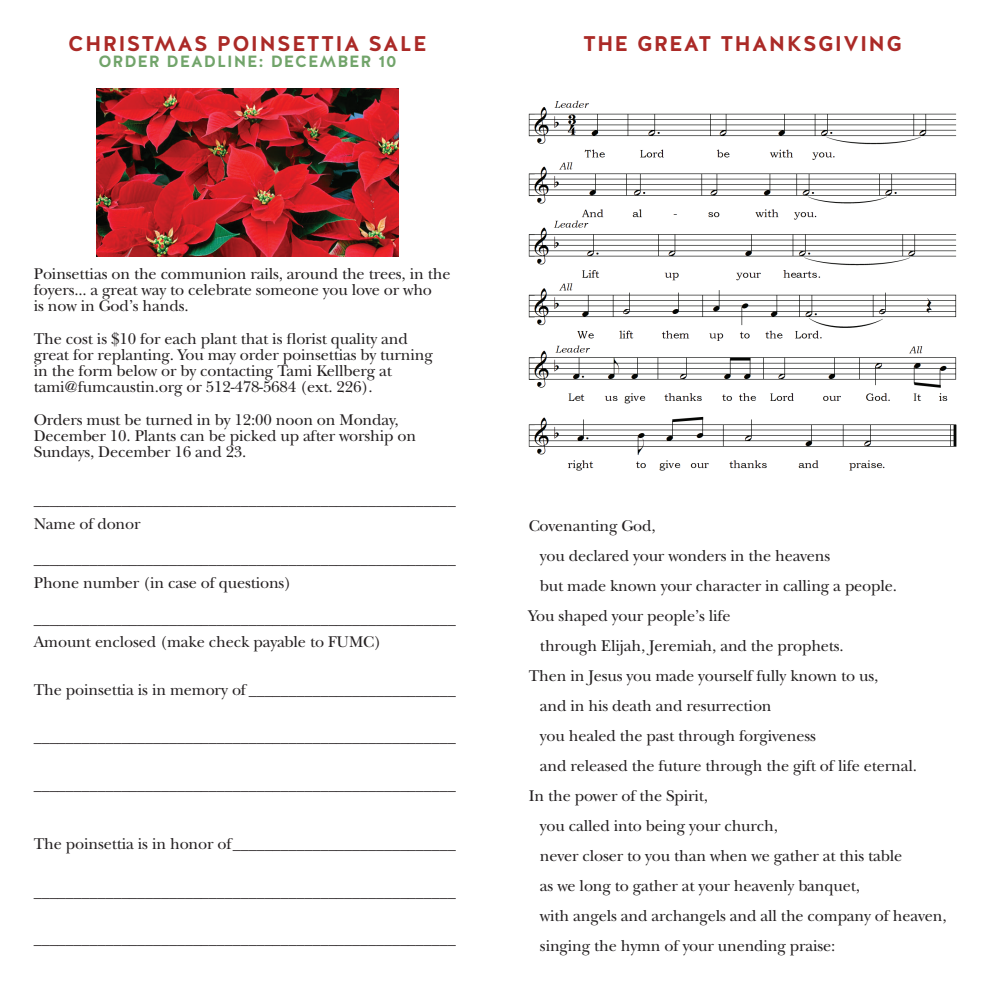
<style>
.page{position:relative;width:990px;height:990px;background:#fff}
.page>*{position:absolute;margin:0;border:0;box-sizing:border-box;transform-origin:0 0}
.t1{font:700 21.25px "Halis R";letter-spacing:.06em;color:#ab2a27}
.t2{font:16.25px/16.2px "New Baskerville Std";letter-spacing:-.01em;color:#231f20}
.t3{font:700 16.25px "Halis R";letter-spacing:.06em;color:#71a46a}
</style>
<div class="page">
<img style="left:529px;top:100px;width:427px;height:371px">
<img style="left:96px;top:89px;width:303px;height:167px">
<h1 class="t1" style="left:68px;top:30px;width:360px">CHRISTMAS POINSETTIA SALE</h1>
<p class="t3" style="left:98px;top:51px;width:300px">ORDER DEADLINE: DECEMBER 10</p>
<h1 class="t1" style="left:583px;top:30px;width:320px">THE GREAT THANKSGIVING</h1>
<p class="t2" style="left:34px;top:265px;width:418px">Poinsettias on the communion rails, around the trees, in the foyers... a great way to celebrate someone you love or who<br>is now in God’s hands.</p>
<p class="t2" style="left:34px;top:330px;width:401px">The cost is $10 for each plant that is florist quality and great for replanting. You may order poinsettias by turning in the form below or by contacting Tami Kellberg at tami@fumcaustin.org or 512-478-5684 (ext. 226).</p>
<p class="t2" style="left:34px;top:412px;width:384px">Orders must be turned in by 12:00 noon on Monday,<br>December 10. Plants can be picked up after worship on<br>Sundays, December 16 and 23.</p>
<p class="t2" style="left:34px;top:488px;width:424px;line-height:23.8px">_____________________________________________________<br>Name of donor</p>
<p class="t2" style="left:34px;top:547px;width:424px;line-height:23.8px">_____________________________________________________<br>Phone number (in case of questions)</p>
<p class="t2" style="left:34px;top:607px;width:424px;line-height:23.8px">_____________________________________________________<br>Amount enclosed (make check payable to FUMC)</p>
<p class="t2" style="left:34px;top:682px;width:424px">The poinsettia is in memory of __________________________</p>
<p class="t2" style="left:34px;top:729px;width:424px">_____________________________________________________</p>
<p class="t2" style="left:34px;top:777px;width:424px">_____________________________________________________</p>
<p class="t2" style="left:34px;top:836px;width:424px">The poinsettia is in honor of____________________________</p>
<p class="t2" style="left:34px;top:883px;width:424px">_____________________________________________________</p>
<p class="t2" style="left:34px;top:931px;width:424px">_____________________________________________________</p>
<p class="t2" style="left:529px;top:517px;width:128px">Covenanting God,</p>
<p class="t2" style="left:540px;top:547px;width:292px">you declared your wonders in the heavens</p>
<p class="t2" style="left:540px;top:577px;width:359px">but made known your character in calling a people.</p>
<p class="t2" style="left:529px;top:607px;width:203px">You shaped your people’s life</p>
<p class="t2" style="left:540px;top:637px;width:305px">through Elijah, Jeremiah, and the prophets.</p>
<p class="t2" style="left:529px;top:667px;width:351px">Then in Jesus you made yourself fully known to us,</p>
<p class="t2" style="left:540px;top:697px;width:233px">and in his death and resurrection</p>
<p class="t2" style="left:540px;top:727px;width:277px">you healed the past through forgiveness</p>
<p class="t2" style="left:540px;top:757px;width:378px">and released the future through the gift of life eternal.</p>
<p class="t2" style="left:529px;top:787px;width:181px">In the power of the Spirit,</p>
<p class="t2" style="left:540px;top:817px;width:240px">you called into being your church,</p>
<p class="t2" style="left:540px;top:847px;width:364px">never closer to you than when we gather at this table</p>
<p class="t2" style="left:540px;top:877px;width:321px">as we long to gather at your heavenly banquet,</p>
<p class="t2" style="left:540px;top:907px;width:408px">with angels and archangels and all the company of heaven,</p>
<p class="t2" style="left:540px;top:937px;width:297px">singing the hymn of your unending praise:</p>
</div>
